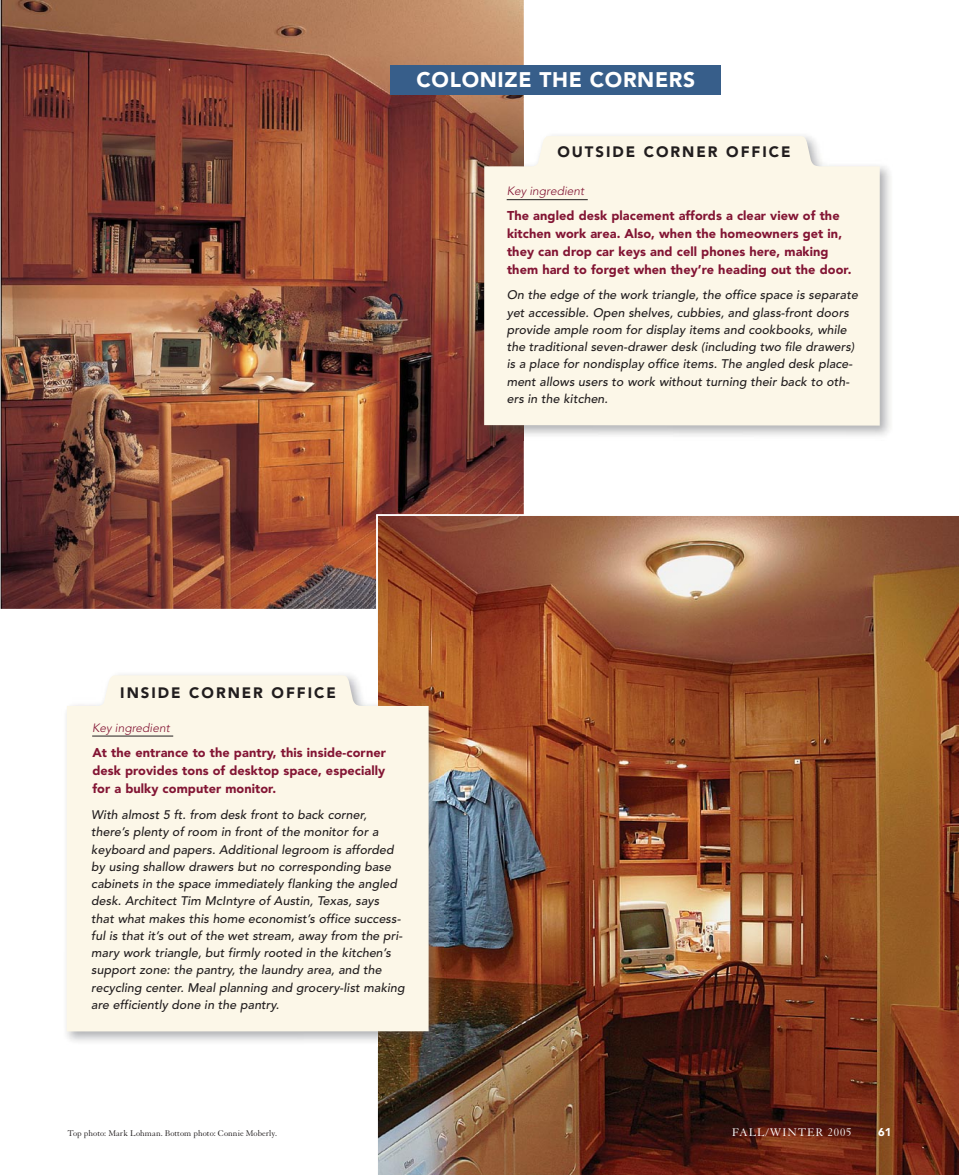
<style>
.page{position:relative;width:959px;height:1175px;background:#fff}
.page>*{position:absolute;margin:0;border:0;box-sizing:border-box;transform-origin:0 0}
.t1{font:900 21px "Avenir";letter-spacing:.03em;color:#fff}
.t2{font:900 15px "Avenir";letter-spacing:.13em;color:#211d1e}
.t3{font:900 12.75px/18px "Avenir";letter-spacing:.005em;color:#831534;text-align:justify}
.t4{font:italic 500 12.3px/17.2px "Avenir";letter-spacing:.005em;color:#211d1e}
.t5{font:italic 300 12px "Avenir";color:#831534}
.t6{font:12px "Granjon";letter-spacing:.07em;color:#fff}
.t7{font:900 11.25px "Avenir";color:#fff}
.t8{font:9px "Granjon";letter-spacing:.005em;color:#211d1e}
</style>
<div class="page">
<img style="left:1px;top:0;width:523px;height:609px">
<img style="left:376px;top:514px;width:582px;height:660px">
<div style="left:390px;top:65px;width:331px;height:29px;background:#375e8a"></div>
<img style="left:66px;top:670px;width:377px;height:376px">
<div style="left:67px;top:675px;width:361px;height:356px;background:#fcf7e8"></div>
<hr style="left:92px;top:735px;width:81px;height:1px;background:#211d1e">
<img style="left:479px;top:131px;width:412px;height:309px">
<div style="left:484px;top:136px;width:395px;height:289px;background:#fcf7e8"></div>
<hr style="left:506px;top:199px;width:81px;height:1px;background:#211d1e">
<h1 class="t1" style="left:416px;top:67px;width:280px">COLONIZE THE CORNERS</h1>
<p class="t2" style="left:557px;top:143px;width:235px">OUTSIDE CORNER OFFICE</p>
<p class="t5" style="left:506px;top:184px;width:79px">Key ingredient</p>
<p class="t3" style="left:507px;top:206px;width:346px;text-align:left">The angled desk placement affords a clear view of the kitchen work area. Also, when the homeowners get in, they can drop car keys and cell phones here, making them hard to forget when they’re heading out the door.</p>
<p class="t4" style="left:506px;top:287px;width:352px">On the edge of the work triangle, the office space is separate yet accessible. Open shelves, cubbies, and glass-front doors provide ample room for display items and cookbooks, while the traditional seven-drawer desk (including two file drawers) is a place for nondisplay office items. The angled desk place&shy;ment allows users to work without turning their back to oth&shy;ers in the kitchen.</p>
<p class="t2" style="left:120px;top:683px;width:217px">INSIDE CORNER OFFICE</p>
<p class="t5" style="left:92px;top:720px;width:79px">Key ingredient</p>
<p class="t3" style="left:92px;top:743px;width:295px">At the entrance to the pantry, this inside-corner desk provides tons of desktop space, especially for a bulky computer monitor.</p>
<p class="t4" style="left:91px;top:806px;width:315px">With almost 5 ft. from desk front to back corner, there’s plenty of room in front of the monitor for a keyboard and papers. Additional legroom is afforded by using shallow drawers but no corresponding base cabinets in the space immediately flanking the angled desk. Architect Tim McIntyre of Austin, Texas, says that what makes this home economist’s office success&shy;ful is that it’s out of the wet stream, away from the pri&shy;mary work triangle, but firmly rooted in the kitchen’s support zone: the pantry, the laundry area, and the recycling center. Meal planning and grocery-list making are efficiently done in the pantry.</p>
<p class="t8" style="left:68px;top:1128px;width:211px">Top photo: Mark Lohman. Bottom photo: Connie Moberly.</p>
<p class="t6" style="left:732px;top:1126px;width:121px">FALL/WINTER 2005</p>
<p class="t7" style="left:878px;top:1125px;width:15px">61</p>
</div>
